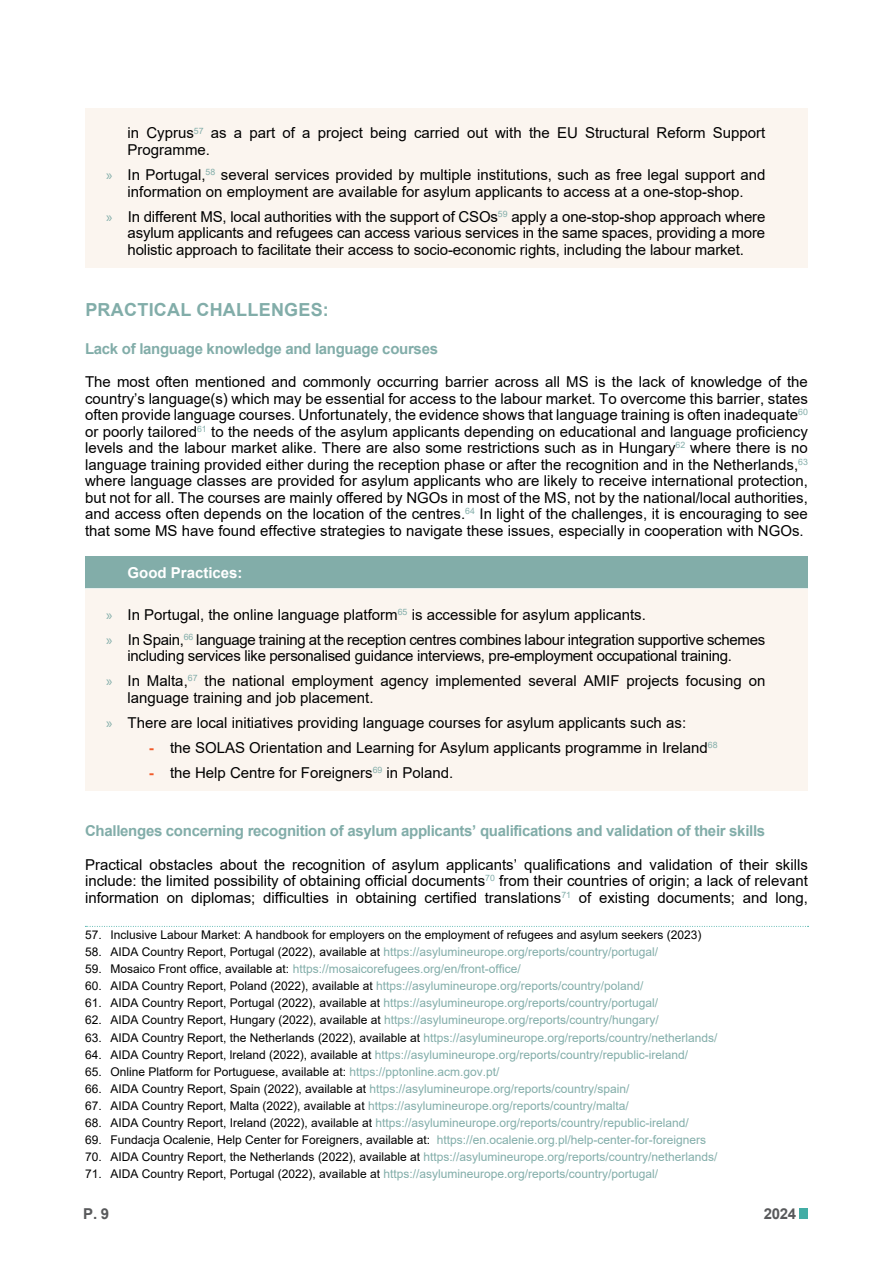
<style>
.page{position:relative;width:893px;height:1263px;background:#fff}
.page>*{position:absolute;margin:0;border:0;box-sizing:border-box;transform-origin:0 0}
.t1{font:700 18px "Arial";letter-spacing:.015em;color:#82ada9}
.t2{font:15px/16.5px "Arial";color:#000;text-align:justify}
.t3{font:15px/25px "Arial";letter-spacing:-.02em;color:#000}
.t4{font:700 15px "Arial";letter-spacing:-.02em;color:#82ada9}
.t5{font:700 15px "Arial";color:#fff}
.t6{font:700 15px "Arial";color:#58595b}
.t7{font:12px "Arial";color:#82ada9}
.t8{font:12px "Arial";color:#000}
.s1{font-family:"Myriad Pro";color:#82ada9}
.s2{font-weight:700;color:#f15a29}
.s3{color:#000}
.s4{color:#82ada9}
</style>
<div class="page">
<div style="left:800px;top:1208px;width:8px;height:11px;background:#43ada5"></div>
<div style="left:85px;top:108px;width:723px;height:61px;background:#fbf5ef"></div>
<div style="left:85px;top:150px;width:723px;height:60px;background:#fbf5ef"></div>
<div style="left:85px;top:191px;width:723px;height:77px;background:#fbf5ef"></div>
<div style="left:85px;top:556px;width:723px;height:35px;background:#82ada9"></div>
<hr style="left:85px;top:588px;width:723px;height:2px;background:#fff">
<div style="left:85px;top:589px;width:723px;height:44px;background:#fbf5ef"></div>
<div style="left:85px;top:614px;width:723px;height:61px;background:#fbf5ef"></div>
<div style="left:85px;top:656px;width:723px;height:60px;background:#fbf5ef"></div>
<div style="left:85px;top:697px;width:723px;height:44px;background:#fbf5ef"></div>
<div style="left:85px;top:722px;width:723px;height:44px;background:#fbf5ef"></div>
<div style="left:85px;top:747px;width:723px;height:44px;background:#fbf5ef"></div>
<svg style="left:85px;top:926px;width:723px;height:1px"></svg>
<p class="t2" style="left:128px;top:125px;width:639px">in Cyprus<sup>57</sup> as a part of a project being carried out with the EU Structural Reform Support<br>Programme.</p>
<p class="t2" style="left:106px;top:166px;width:661px;text-align:center"><span class="s1">»</span> In Portugal,<sup>58</sup> several services provided by multiple institutions, such as free legal support and information on employment are available for asylum applicants to access at a one-stop-shop.</p>
<p class="t2" style="left:128px;top:208px;width:639px;text-indent:-21px"><span class="s1">»</span> In different MS, local authorities with the support of CSOs<sup>59</sup> apply a one-stop-shop approach where asylum applicants and refugees can access various services in the same spaces, providing a more holistic approach to facilitate their access to socio-economic rights, including the labour market.</p>
<p class="t1" style="left:85px;top:297px;width:245px">PRACTICAL CHALLENGES:</p>
<p class="t4" style="left:85px;top:338px;width:354px">Lack of language knowledge and language courses</p>
<p class="t2" style="left:85px;top:373px;width:724px">The most often mentioned and commonly occurring barrier across all MS is the lack of knowledge of the country’s language(s) which may be essential for access to the labour market. To overcome this barrier, states often provide language courses. Unfortunately, the evidence shows that language training is often inadequate<sup>60 </sup>or poorly tailored<sup>61</sup> to the needs of the asylum applicants depending on educational and language proficiency levels and the labour market alike. There are also some restrictions such as in Hungary<sup>62</sup> where there is no language training provided either during the reception phase or after the recognition and in the Netherlands,<sup>63 </sup>where language classes are provided for asylum applicants who are likely to receive international protection, but not for all. The courses are mainly offered by NGOs in most of the MS, not by the national/local authorities, and access often depends on the location of the centres.<sup>64</sup> In light of the challenges, it is encouraging to see that some MS have found effective strategies to navigate these issues, especially in cooperation with NGOs.</p>
<p class="t5" style="left:128px;top:562px;width:117px">Good Practices:</p>
<p class="t3" style="left:106px;top:602px;width:660px"><span class="s1">»</span> In Portugal, the online language platform<sup>65</sup> is accessible for asylum applicants.<br><span class="s1">»</span> In Spain,<sup>66</sup> language training at the reception centres combines labour integration supportive schemes</p>
<p class="t3" style="left:106px;top:643px;width:661px;text-indent:21px">including services like personalised guidance interviews, pre-employment occupational training.<br><span class="s1">»</span> In Malta,<sup>67</sup> the national employment agency implemented several AMIF projects focusing on</p>
<p class="t2" style="left:106px;top:685px;width:581px;line-height:25px;text-indent:21px">language training and job placement.<br><span class="s1">»</span> There are local initiatives providing language courses for asylum applicants such as:</p>
<p class="t2" style="left:149px;top:739px;width:570px"><span class="s2">-</span> the SOLAS Orientation and Learning for Asylum applicants programme in Ireland<sup>68</sup></p>
<p class="t2" style="left:149px;top:764px;width:306px"><span class="s2">-</span> the Help Centre for Foreigners<sup>69</sup> in Poland.</p>
<p class="t4" style="left:85px;top:820px;width:682px">Challenges concerning recognition of asylum applicants’ qualifications and validation of their skills</p>
<p class="t2" style="left:85px;top:856px;width:724px">Practical obstacles about the recognition of asylum applicants’ qualifications and validation of their skills include: the limited possibility of obtaining official documents<sup>70</sup> from their countries of origin; a lack of relevant information on diplomas; difficulties in obtaining certified translations<sup>71</sup> of existing documents; and long,</p>
<p class="t8" style="left:85px;top:927px;width:618px">57. Inclusive Labour Market: A handbook for employers on the employment of refugees and asylum seekers (2023)</p>
<p class="t7" style="left:85px;top:944px;width:575px"><span class="s3">58. AIDA Country Report, Portugal (2022), available at</span> https://asylumineurope.org/reports/country/portugal/</p>
<p class="t7" style="left:85px;top:961px;width:437px"><span class="s3">59. Mosaico Front office, available at:</span> https://mosaicorefugees.org/en/front-office/</p>
<p class="t7" style="left:85px;top:978px;width:560px"><span class="s3">60. AIDA Country Report, Poland (2022), available at</span> https://asylumineurope.org/reports/country/poland/</p>
<p class="t7" style="left:85px;top:995px;width:575px"><span class="s3">61. AIDA Country Report, Portugal (2022), available at</span> https://asylumineurope.org/reports/country/portugal/</p>
<p class="t7" style="left:85px;top:1012px;width:575px"><span class="s3">62. AIDA Country Report, Hungary (2022), available at</span> https://asylumineurope.org/reports/country/hungary/</p>
<p class="t7" style="left:85px;top:1029px;width:634px"><span class="s3">63. AIDA Country Report, the Netherlands (2022), available at</span> https://asylumineurope.org/reports/country/netherlands/</p>
<p class="t7" style="left:85px;top:1046px;width:605px"><span class="s3">64. AIDA Country Report, lreland (2022), available at</span> https://asylumineurope.org/reports/country/republic-ireland/</p>
<p class="t8" style="left:85px;top:1063px;width:416px">65. Online Platform for Portuguese, available at: <span class="s4">https://pptonline.acm.gov.pt/</span></p>
<p class="t7" style="left:85px;top:1080px;width:546px"><span class="s3">66. AIDA Country Report, Spain (2022), available at</span> https://asylumineurope.org/reports/country/spain/</p>
<p class="t7" style="left:85px;top:1097px;width:545px"><span class="s3">67. AIDA Country Report, Malta (2022), available at</span> https://asylumineurope.org/reports/country/malta/</p>
<p class="t7" style="left:85px;top:1114px;width:605px"><span class="s3">68. AIDA Country Report, Ireland (2022), available at</span> https://asylumineurope.org/reports/country/republic-ireland/</p>
<p class="t8" style="left:85px;top:1131px;width:623px">69. Fundacja Ocalenie, Help Center for Foreigners, available at: <span class="s4">https://en.ocalenie.org.pl/help-center-for-foreigners</span></p>
<p class="t7" style="left:85px;top:1148px;width:634px"><span class="s3">70. AIDA Country Report, the Netherlands (2022), available at</span> https://asylumineurope.org/reports/country/netherlands/</p>
<p class="t7" style="left:85px;top:1165px;width:575px"><span class="s3">71. AIDA Country Report, Portugal (2022), available at</span> https://asylumineurope.org/reports/country/portugal/</p>
<p class="t6" style="left:83px;top:1203px;width:27px">P. 9</p>
<p class="t6" style="left:764px;top:1203px;width:34px">2024</p>
</div>
